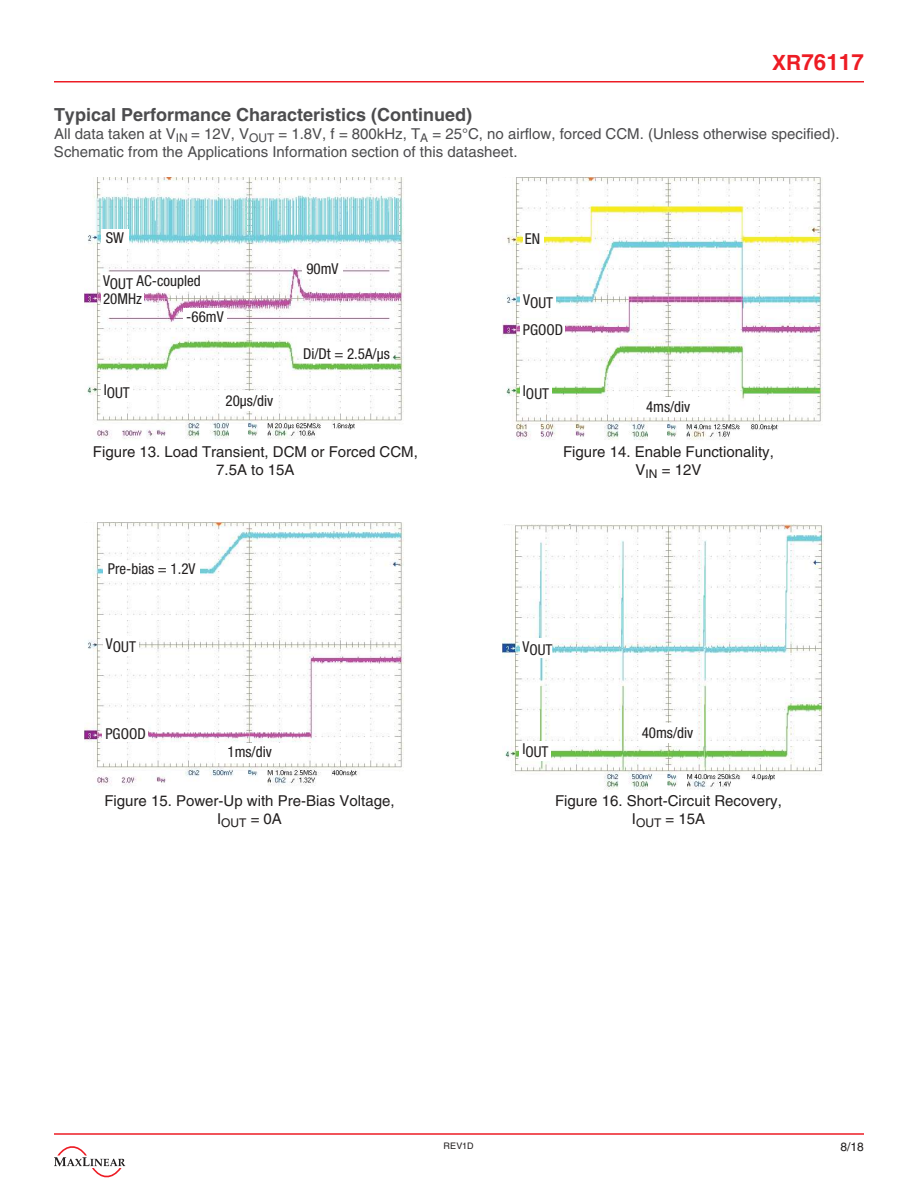
<style>
.page{position:relative;width:918px;height:1188px;background:#fff}
.page>*{position:absolute;margin:0;border:0;box-sizing:border-box;transform-origin:0 0}
.t1{font:700 22.5px "Helvetica LT Std";color:#ed1c24}
.t2{font:700 18px "Helvetica LT Std";color:#4c4c4e}
.t3{font:15px/18px "Helvetica LT Std";color:#221f1f;text-align:center}
.t4{font:15px/18px "Helvetica LT Std";color:#4c4c4e}
.t5{font:condensed 15px/18px "Helvetica Neue LT Std";color:#221f1f}
.t6{font:12px "Helvetica LT Std";color:#221f1f}
.t7{font:9px "Helvetica LT Std";color:#221f1f}
.s1{font-size:21px}
</style>
<div class="page">
<hr style="left:54px;top:1133px;width:810px;height:2px;background:#ed1c24">
<hr style="left:54px;top:81px;width:810px;height:1px;background:#ed1c24">
<svg style="left:54px;top:1146px;width:71px;height:32px"></svg>
<img style="left:502px;top:524px;width:321px;height:265px">
<div style="left:520px;top:741px;width:31px;height:19px;background:#fff"></div>
<div style="left:641px;top:724px;width:55px;height:19px;background:#fff"></div>
<div style="left:520px;top:639px;width:31px;height:19px;background:#fff"></div>
<img style="left:84px;top:523px;width:320px;height:263px">
<div style="left:103px;top:561px;width:97px;height:18px;background:#fff"></div>
<div style="left:103px;top:723px;width:45px;height:19px;background:#fff"></div>
<div style="left:103px;top:636px;width:36px;height:19px;background:#fff"></div>
<div style="left:216px;top:743px;width:67px;height:19px;background:#fff"></div>
<img style="left:502px;top:177px;width:321px;height:263px">
<div style="left:523px;top:230px;width:20px;height:17px;background:#fff"></div>
<div style="left:520px;top:293px;width:36px;height:18px;background:#fff"></div>
<div style="left:520px;top:383px;width:32px;height:19px;background:#fff"></div>
<div style="left:520px;top:320px;width:45px;height:17px;background:#fff"></div>
<div style="left:635px;top:398px;width:67px;height:19px;background:#fff"></div>
<img style="left:84px;top:177px;width:320px;height:262px">
<div style="left:101px;top:291px;width:43px;height:17px;background:#fff"></div>
<div style="left:101px;top:229px;width:28px;height:18px;background:#fff"></div>
<div style="left:101px;top:272px;width:143px;height:19px;background:#fff"></div>
<div style="left:101px;top:382px;width:31px;height:20px;background:#fff"></div>
<div style="left:302px;top:259px;width:40px;height:19px;background:#fff"></div>
<div style="left:183px;top:308px;width:44px;height:18px;background:#fff"></div>
<div style="left:303px;top:343px;width:88px;height:19px;background:#fff"></div>
<div style="left:222px;top:391px;width:56px;height:19px;background:#fff"></div>
<h1 class="t1" style="left:772px;top:49px;width:93px"><span class="s1">XR</span>76117</h1>
<p class="t2" style="left:54px;top:108px;width:420px">Typical Performance Characteristics (Continued)</p>
<p class="t4" style="left:54px;top:126px;width:787px">All data taken at V<sub>IN</sub> = 12V, V<sub>OUT</sub> = 1.8V, f = 800kHz, T<sub>A</sub> = 25°C, no airflow, forced CCM. (Unless otherwise specified).<br>Schematic from the Applications Information section of this datasheet.</p>
<p class="t5" style="left:106px;top:230px;width:20px">SW</p>
<p class="t5" style="left:103px;top:273px;width:99px">VOUT AC-coupled<br>20MHz</p>
<p class="t5" style="left:186px;top:308px;width:39px">-66mV</p>
<p class="t5" style="left:306px;top:260px;width:34px">90mV</p>
<p class="t5" style="left:303px;top:345px;width:88px">Di/Dt = 2.5A/μs</p>
<p class="t5" style="left:525px;top:230px;width:17px">EN</p>
<p class="t5" style="left:523px;top:294px;width:31px">VOUT</p>
<p class="t5" style="left:523px;top:321px;width:42px">PGOOD</p>
<p class="t5" style="left:104px;top:385px;width:28px">IOUT</p>
<p class="t5" style="left:523px;top:384px;width:28px">IOUT</p>
<p class="t5" style="left:226px;top:392px;width:49px">20μs/div</p>
<p class="t3" style="left:93px;top:444px;width:327px">Figure 13. Load Transient, DCM or Forced CCM,<br>7.5A to 15A</p>
<p class="t3" style="left:563px;top:444px;width:212px">Figure 14. Enable Functionality,<br>V<sub>IN</sub> = 12V</p>
<p class="t5" style="left:646px;top:397px;width:46px">4ms/div</p>
<p class="t5" style="left:108px;top:560px;width:89px">Pre-bias = 1.2V</p>
<p class="t5" style="left:106px;top:638px;width:31px">VOUT</p>
<p class="t5" style="left:105px;top:725px;width:42px">PGOOD</p>
<p class="t5" style="left:522px;top:641px;width:31px">VOUT</p>
<p class="t5" style="left:642px;top:724px;width:53px">40ms/div</p>
<p class="t5" style="left:522px;top:743px;width:28px">IOUT</p>
<p class="t5" style="left:228px;top:743px;width:46px">1ms/div</p>
<p class="t3" style="left:104px;top:793px;width:292px">Figure 15. Power-Up with Pre-Bias Voltage,<br>I<sub>OUT</sub> = 0A</p>
<p class="t3" style="left:555px;top:793px;width:228px">Figure 16. Short-Circuit Recovery,<br>I<sub>OUT</sub> = 15A</p>
<p class="t7" style="left:444px;top:1140px;width:31px">REV1D</p>
<p class="t6" style="left:841px;top:1142px;width:25px">8/18</p>
</div>
